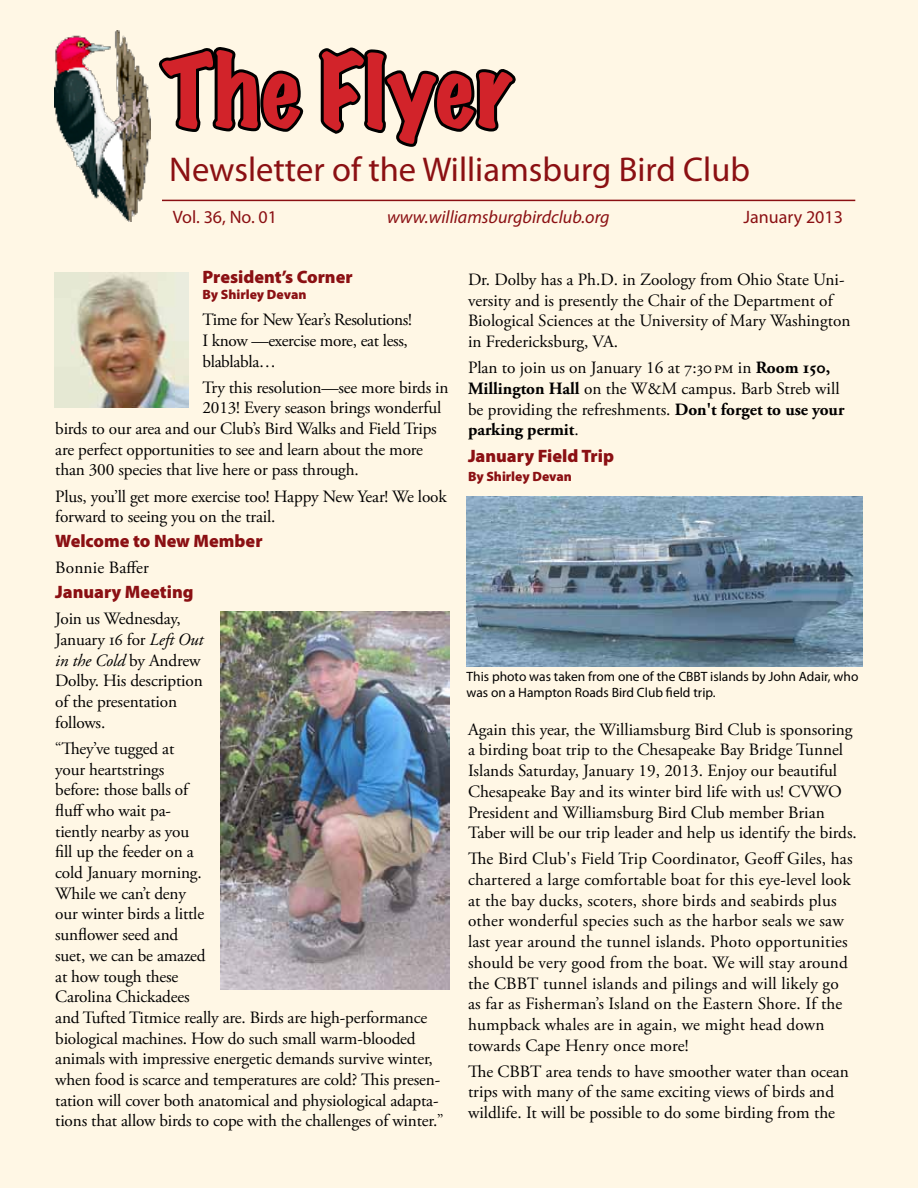
<style>
.page{position:relative;width:918px;height:1188px;background:#fff7e5}
.page>*{position:absolute;margin:0;border:0;box-sizing:border-box;transform-origin:0 0}
.t1{font:expanded 90px "Marker Felt";letter-spacing:.01em;color:#d2232a}
.t2{font:34.5px "Myriad Pro";color:#8b1013}
.t3{font:900 18px "Myriad Pro";color:#8b1013}
.t4{font:italic 18px "Myriad Pro";color:#8b1013}
.t5{font:18px "Myriad Pro";color:#8b1013}
.t6{font:17.25px/20.7px "Adobe Garamond Pro";letter-spacing:-.005em;color:#000}
.t7{font:13.5px/16.5px "Myriad Pro";color:#000}
.t8{font:900 13.5px "Myriad Pro";letter-spacing:-.005em;color:#8b1013}
.s1{font-style:italic}
.s2{font-weight:700}
</style>
<div class="page">
<hr style="left:162px;top:200px;width:693px;height:1px;background:#8b1013">
<svg style="left:158px;top:47px;width:146px;height:85px"></svg>
<svg style="left:318px;top:47px;width:198px;height:100px"></svg>
<img style="left:54px;top:30px;width:97px;height:191px">
<img style="left:54px;top:272px;width:135px;height:136px">
<img style="left:467px;top:497px;width:396px;height:169px">
<img style="left:220px;top:611px;width:230px;height:378px">
<h1 class="t1" style="left:162px;top:20px;width:352px">The Flyer</h1>
<h2 class="t2" style="left:169px;top:148px;width:582px">Newsletter of the Williamsburg Bird Club</h2>
<p class="t5" style="left:173px;top:206px;width:106px">Vol. 36, No. 01</p>
<p class="t4" style="left:387px;top:206px;width:224px">www.williamsburgbirdclub.org</p>
<p class="t5" style="left:744px;top:206px;width:101px">January 2013</p>
<p class="t3" style="left:202px;top:264px;width:152px">President’s Corner</p>
<p class="t8" style="left:202px;top:285px;width:105px">By Shirley Devan</p>
<p class="t6" style="left:202px;top:310px;width:211px">Time for New Year’s Resolutions!<br>I know —exercise more, eat less, blablabla…</p>
<p class="t6" style="left:202px;top:377px;width:248px">Try this resolution—see more birds in</p>
<p class="t6" style="left:202px;top:398px;width:240px">2013! Every season brings wonderful</p>
<p class="t6" style="left:55px;top:419px;width:383px">birds to our area and our Club’s Bird Walks and Field Trips</p>
<p class="t6" style="left:55px;top:440px;width:369px">are perfect opportunities to see and learn about the more</p>
<p class="t6" style="left:55px;top:460px;width:305px">than 300 species that live here or pass through.</p>
<p class="t6" style="left:55px;top:486px;width:393px">Plus, you’ll get more exercise too! Happy New Year! We look forward to seeing you on the trail.</p>
<p class="t3" style="left:55px;top:529px;width:209px">Welcome to New Member</p>
<p class="t6" style="left:55px;top:558px;width:95px">Bonnie Baffer</p>
<p class="t3" style="left:55px;top:580px;width:140px">January Meeting</p>
<p class="t6" style="left:55px;top:609px;width:150px">Join us Wednesday,<br>January 16 for <span class="s1">Left Out in the Cold</span> by Andrew<br>Dolby. His description of the presentation follows.</p>
<p class="t6" style="left:55px;top:739px;width:390px">“They’ve tugged at<br>your heartstrings<br>before: those balls of<br>fluff who wait pa-<br>tiently nearby as you<br>fill up the feeder on a<br>cold January morning.<br>While we can’t deny<br>our winter birds a little<br>sunflower seed and<br>suet, we can be amazed<br>at how tough these<br>Carolina Chickadees<br>and Tufted Titmice really are. Birds are high-performance biological machines. How do such small warm-blooded animals with impressive energetic demands survive winter, when food is scarce and temperatures are cold? This presen&shy;tation will cover both anatomical and physiological adapta&shy;tions that allow birds to cope with the challenges of winter.”</p>
<p class="t6" style="left:468px;top:270px;width:384px">Dr. Dolby has a Ph.D. in Zoology from Ohio State Uni&shy;versity and is presently the Chair of the Department of Biological Sciences at the University of Mary Washington in Fredericksburg, VA.</p>
<p class="t6" style="left:468px;top:358px;width:378px">Plan to join us on January 16 at 7:30pm in <span class="s2">Room 150, Millington Hall</span> on the W&amp;M campus. Barb Streb will be providing the refreshments. <span class="s2">Don't forget to use your parking permit</span>.</p>
<p class="t3" style="left:468px;top:444px;width:147px">January Field Trip</p>
<p class="t8" style="left:468px;top:467px;width:105px">By Shirley Devan</p>
<p class="t7" style="left:467px;top:668px;width:393px">This photo was taken from one of the CBBT islands by John Adair, who was on a Hampton Roads Bird Club field trip.</p>
<p class="t6" style="left:468px;top:720px;width:390px">Again this year, the Williamsburg Bird Club is sponsoring a birding boat trip to the Chesapeake Bay Bridge Tunnel Islands Saturday, January 19, 2013. Enjoy our beautiful Chesapeake Bay and its winter bird life with us! CVWO President and Williamsburg Bird Club member Brian Taber will be our trip leader and help us identify the birds.</p>
<p class="t6" style="left:468px;top:849px;width:386px">The Bird Club's Field Trip Coordinator, Geoff Giles, has chartered a large comfortable boat for this eye-level look at the bay ducks, scoters, shore birds and seabirds plus other wonderful species such as the harbor seals we saw last year around the tunnel islands. Photo opportunities should be very good from the boat. We will stay around the CBBT tunnel islands and pilings and will likely go as far as Fisherman’s Island on the Eastern Shore. If the humpback whales are in again, we might head down towards Cape Henry once more!</p>
<p class="t6" style="left:468px;top:1062px;width:382px">The CBBT area tends to have smoother water than ocean trips with many of the same exciting views of birds and wildlife. It will be possible to do some birding from the</p>
</div>
